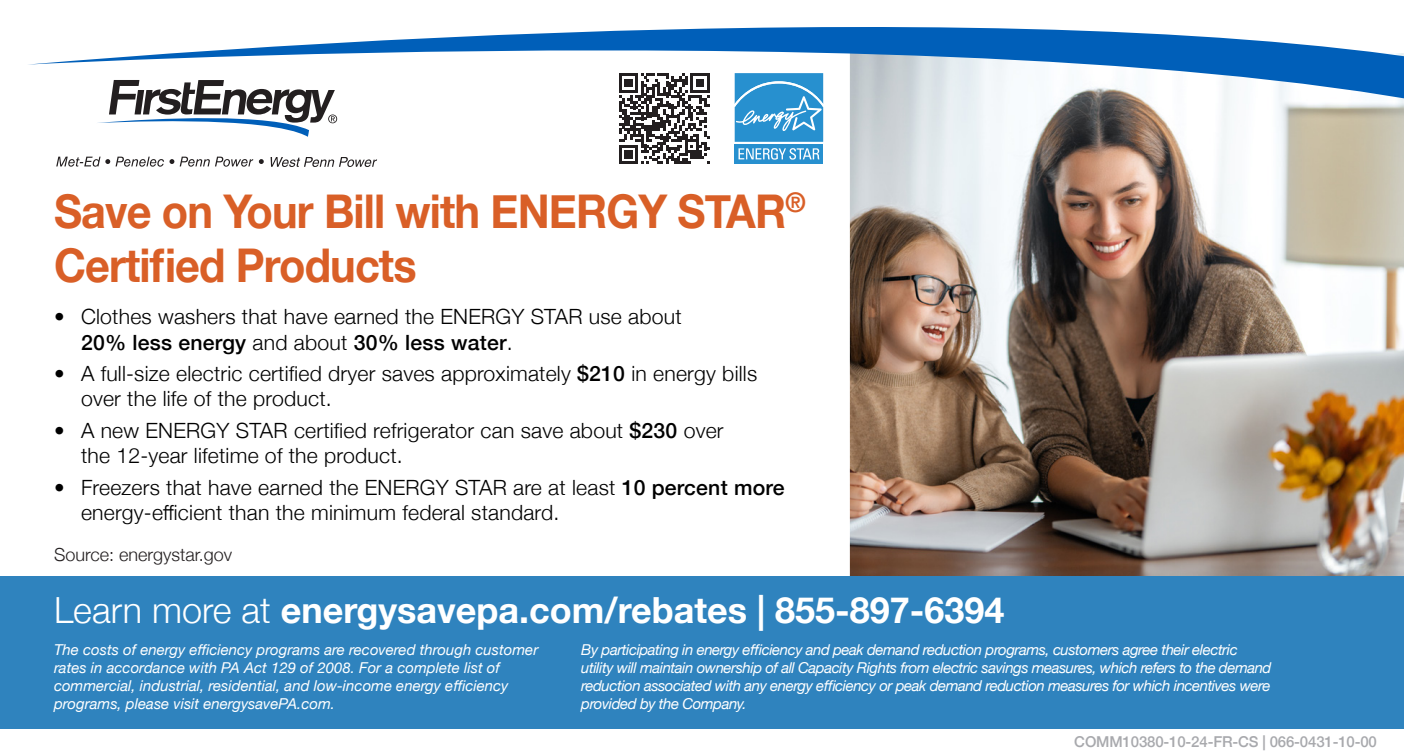
<style>
.page{position:relative;width:1404px;height:756px;background:#fff}
.page>*{position:absolute;margin:0;border:0;box-sizing:border-box;transform-origin:0 0}
.t1{font:700 46.5px/54px "Helvetica Neue";letter-spacing:-.02em;color:#d95f27;scale:.93 1}
.t2{font:700 36px "Helvetica Neue";color:#fff}
.t3{font:300 21px/25.2px "Helvetica Neue";letter-spacing:.01em;color:#000}
.t4{font:300 18px "Helvetica Neue";color:#231f20}
.t5{font:italic 15px/18px "Helvetica Neue";letter-spacing:-.03em;color:#fff}
.t6{font:italic 15px/18px "Helvetica Neue";color:#fff}
.t7{font:500 15px "Helvetica Neue";letter-spacing:-.01em;color:#a8a9ad}
.s1{font-weight:500}
.s2{font-weight:300}
</style>
<div class="page">
<img style="left:850px;top:151px;width:554px;height:426px">
<svg style="left:28px;top:27px;width:1376px;height:124px"></svg>
<div style="left:735px;top:144px;width:88px;height:20px;background:#2790cf"></div>
<svg style="left:735px;top:73px;width:88px;height:69px;background:#449ed5"></svg>
<svg style="left:739px;top:148px;width:80px;height:12px"></svg>
<svg style="left:96px;top:80px;width:241px;height:57px"></svg>
<svg style="left:56px;top:157px;width:54px;height:10px"></svg>
<svg style="left:116px;top:157px;width:48px;height:10px"></svg>
<svg style="left:170px;top:159px;width:4px;height:5px"></svg>
<svg style="left:180px;top:157px;width:73px;height:10px"></svg>
<svg style="left:259px;top:159px;width:5px;height:5px"></svg>
<svg style="left:271px;top:157px;width:106px;height:10px"></svg>
<svg style="left:619px;top:73px;width:91px;height:91px"></svg>
<div style="left:0;top:577px;width:1404px;height:152px;background:#2f83be"></div>
<p class="t1" style="left:54px;top:186px;width:810px">Save on Your Bill with ENERGY STAR<sup>®<br></sup>Certified Products</p>
<p class="t3" style="left:81px;top:303px;width:602px;text-indent:-27px">• Clothes washers that have earned the ENERGY STAR use about<br><span class="s1">20% less energy</span> and about <span class="s1">30% less water</span>.</p>
<p class="t3" style="left:81px;top:360px;width:678px;text-indent:-27px">• A full-size electric certified dryer saves approximately <span class="s1">$210</span> in energy bills over the life of the product.</p>
<p class="t3" style="left:81px;top:416px;width:644px;text-indent:-27px">• A new ENERGY STAR certified refrigerator can save about <span class="s1">$230</span> over the 12-year lifetime of the product.</p>
<p class="t3" style="left:81px;top:473px;width:705px;text-indent:-27px">• Freezers that have earned the ENERGY STAR are at least <span class="s1">10 percent more </span>energy-efficient than the minimum federal standard.</p>
<p class="t4" style="left:54px;top:540px;width:180px">Source: energystar.gov</p>
<p class="t2" style="left:54px;top:582px;width:952px"><span class="s2">Learn more at</span> energysavepa.com/rebates | 855-897-6394</p>
<p class="t6" style="left:54px;top:642px;width:486px">The costs of energy efficiency programs are recovered through customer rates in accordance with PA Act 129 of 2008. For a complete list of commercial, industrial, residential, and low-income energy efficiency programs, please visit energysavePA.com.</p>
<p class="t5" style="left:581px;top:642px;width:692px">By participating in energy efficiency and peak demand reduction programs, customers agree their electric utility will maintain ownership of all Capacity Rights from electric savings measures, which refers to the demand reduction associated with any energy efficiency or peak demand reduction measures for which incentives were provided by the Company.</p>
<p class="t7" style="left:1074px;top:730px;width:304px">COMM10380-10-24-FR-CS | 066-0431-10-00</p>
</div>
